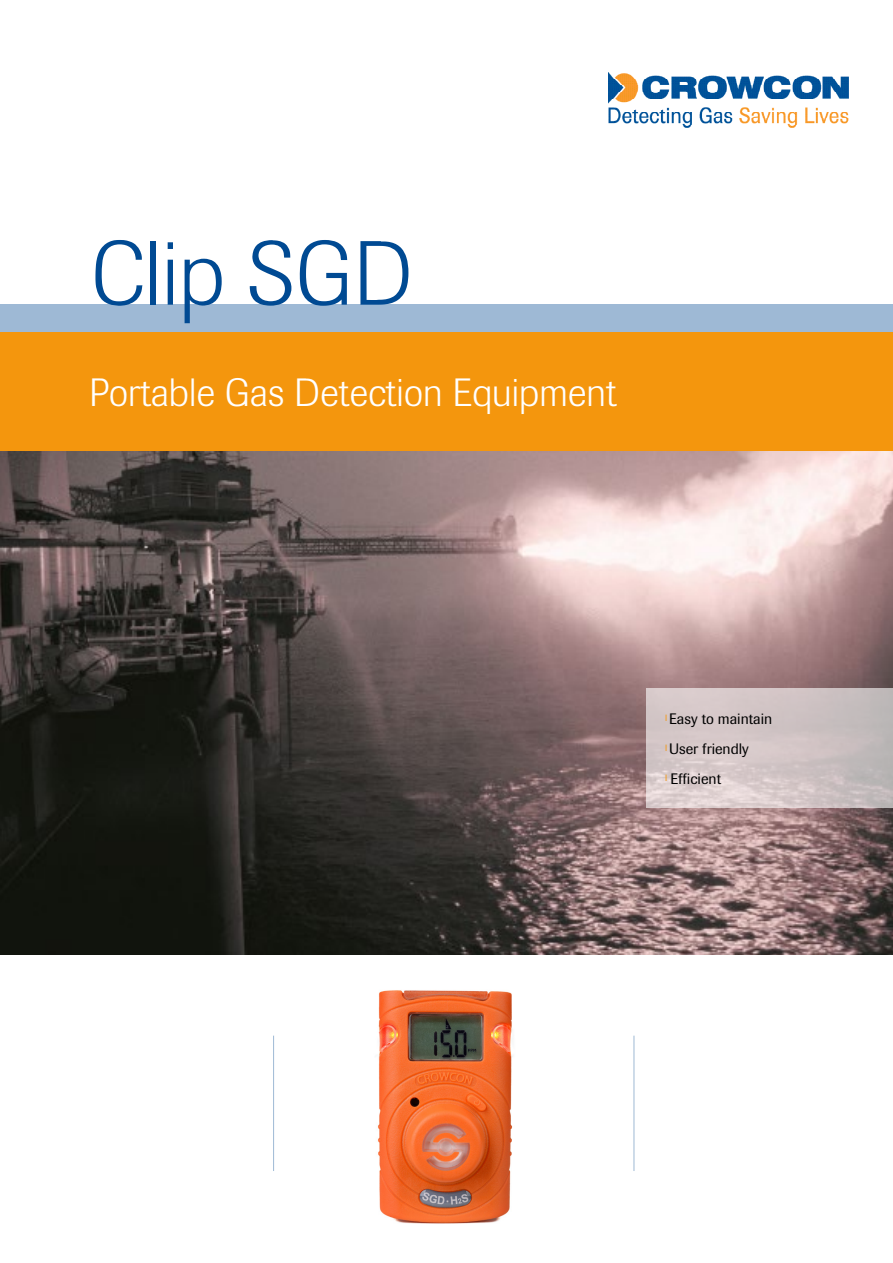
<style>
.page{position:relative;width:893px;height:1263px;background:#fff}
.page>*{position:absolute;margin:0;border:0;box-sizing:border-box;transform-origin:0 0}
.t1{font:300 90px "Imago";color:#004a93}
.t2{font:300 39px "Imago";color:#fff}
.t3{font:15px/30px "Imago";color:#000}
</style>
<div class="page">
<img style="left:0;top:451px;width:893px;height:504px">
<svg style="left:646px;top:689px;width:247px;height:119px;fill:#d2c5c6"></svg>
<div style="left:0;top:332px;width:893px;height:119px;background:#f4960d"></div>
<div style="left:0;top:304px;width:893px;height:28px;background:#9eb9d5"></div>
<img style="left:608px;top:73px;width:241px;height:54px">
<hr style="left:273px;top:1036px;width:1px;height:135px;background:#9eb9d5">
<hr style="left:634px;top:1036px;width:1px;height:135px;background:#9eb9d5">
<img style="left:377px;top:990px;width:136px;height:234px">
<h1 class="t1" style="left:91px;top:223px;width:324px">Clip SGD</h1>
<h2 class="t2" style="left:89px;top:370px;width:529px">Portable Gas Detection Equipment</h2>
<p class="t3" style="left:665px;top:703px;width:109px"><sup>l</sup> Easy to maintain <sup>l</sup> User friendly<br><sup>l</sup> Efficient</p>
</div>
